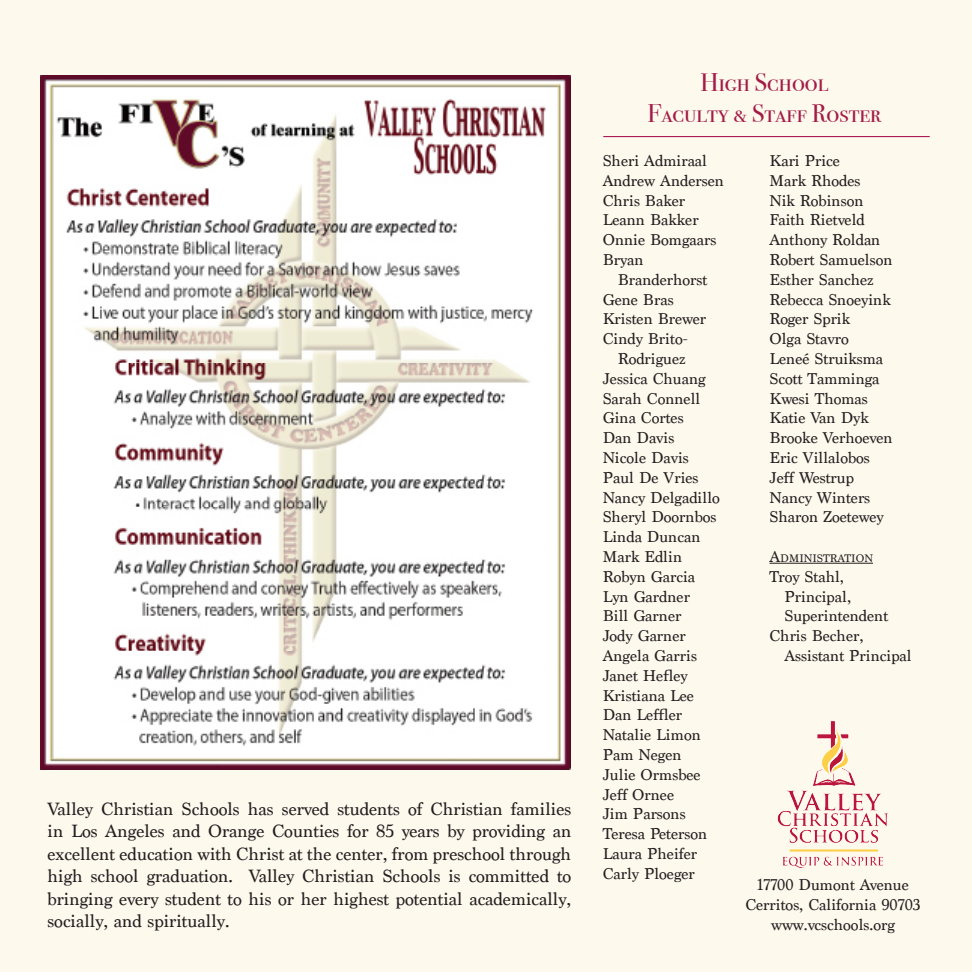
<style>
.page{position:relative;width:972px;height:972px;background:#fef9ed}
.page>*{position:absolute;margin:0;border:0;box-sizing:border-box;transform-origin:0 0}
.t1{font:25.5px "Bodoni Svty Two SCITCTT";color:#a31c48}
.t2{font:18.75px/22.5px "Marion";color:#231f20;text-align:justify}
.t3{font:16.5px/19.8px "Marion";color:#231f20}
.t4{font:11.55px "Marion";color:#231f20}
.s1{font-size:16.5px}
</style>
<div class="page">
<hr style="left:603px;top:136px;width:327px;height:1px;background:#a30146">
<img style="left:777px;top:722px;width:113px;height:148px">
<hr style="left:770px;top:563px;width:103px;height:1px;background:#231f20">
<img style="left:40px;top:75px;width:531px;height:695px">
<p class="t2" style="left:48px;top:798px;width:525px">Valley Christian Schools has served students of Christian families in Los Angeles and Orange Counties for 85 years by providing an excellent education with Christ at the center, from preschool through high school graduation. Valley Christian Schools is committed to bringing every student to his or her highest potential academically, socially, and spiritually.</p>
<p class="t1" style="left:701px;top:67px;width:129px">High School</p>
<p class="t1" style="left:648px;top:98px;width:235px">Faculty &amp; Staff Roster</p>
<p class="t3" style="left:603px;top:151px;width:106px">Sheri Admiraal</p>
<p class="t3" style="left:603px;top:171px;width:123px">Andrew Andersen</p>
<p class="t3" style="left:603px;top:191px;width:84px">Chris Baker</p>
<p class="t3" style="left:603px;top:210px;width:97px">Leann Bakker</p>
<p class="t3" style="left:603px;top:230px;width:115px">Onnie Bomgaars</p>
<p class="t3" style="left:618px;top:250px;width:91px;text-indent:-15px">Bryan<br>Branderhorst</p>
<p class="t3" style="left:603px;top:290px;width:72px">Gene Bras</p>
<p class="t3" style="left:603px;top:309px;width:105px">Kristen Brewer</p>
<p class="t3" style="left:603px;top:329px;width:87px;text-align:right">Cindy Brito-<br>Rodriguez</p>
<p class="t3" style="left:603px;top:369px;width:104px">Jessica Chuang</p>
<p class="t3" style="left:603px;top:389px;width:99px">Sarah Connell</p>
<p class="t3" style="left:603px;top:408px;width:82px">Gina Cortes</p>
<p class="t3" style="left:603px;top:428px;width:73px">Dan Davis</p>
<p class="t3" style="left:603px;top:448px;width:88px">Nicole Davis</p>
<p class="t3" style="left:603px;top:468px;width:97px">Paul De Vries</p>
<p class="t3" style="left:603px;top:488px;width:119px">Nancy Delgadillo</p>
<p class="t3" style="left:603px;top:507px;width:115px">Sheryl Doornbos</p>
<p class="t3" style="left:603px;top:527px;width:99px">Linda Duncan</p>
<p class="t3" style="left:603px;top:547px;width:81px">Mark Edlin</p>
<p class="t3" style="left:603px;top:567px;width:94px">Robyn Garcia</p>
<p class="t3" style="left:603px;top:587px;width:89px">Lyn Gardner</p>
<p class="t3" style="left:603px;top:606px;width:80px">Bill Garner</p>
<p class="t3" style="left:603px;top:626px;width:85px">Jody Garner</p>
<p class="t3" style="left:603px;top:646px;width:96px">Angela Garris</p>
<p class="t3" style="left:603px;top:666px;width:87px">Janet Hefley</p>
<p class="t3" style="left:603px;top:686px;width:93px">Kristiana Lee</p>
<p class="t3" style="left:603px;top:705px;width:81px">Dan Leffler</p>
<p class="t3" style="left:603px;top:725px;width:100px">Natalie Limon</p>
<p class="t3" style="left:603px;top:745px;width:80px">Pam Negen</p>
<p class="t3" style="left:603px;top:765px;width:99px">Julie Ormsbee</p>
<p class="t3" style="left:603px;top:785px;width:73px">Jeff Ornee</p>
<p class="t3" style="left:603px;top:804px;width:85px">Jim Parsons</p>
<p class="t3" style="left:603px;top:824px;width:106px">Teresa Peterson</p>
<p class="t3" style="left:603px;top:844px;width:96px">Laura Pheifer</p>
<p class="t3" style="left:603px;top:864px;width:94px">Carly Ploeger</p>
<p class="t3" style="left:770px;top:151px;width:72px">Kari Price</p>
<p class="t3" style="left:770px;top:171px;width:93px">Mark Rhodes</p>
<p class="t3" style="left:770px;top:191px;width:96px">Nik Robinson</p>
<p class="t3" style="left:770px;top:210px;width:97px">Faith Rietveld</p>
<p class="t3" style="left:770px;top:230px;width:112px">Anthony Roldan</p>
<p class="t3" style="left:770px;top:250px;width:125px">Robert Samuelson</p>
<p class="t3" style="left:770px;top:270px;width:106px">Esther Sanchez</p>
<p class="t3" style="left:770px;top:290px;width:123px">Rebecca Snoeyink</p>
<p class="t3" style="left:770px;top:309px;width:82px">Roger Sprik</p>
<p class="t3" style="left:770px;top:329px;width:81px">Olga Stavro</p>
<p class="t3" style="left:770px;top:349px;width:115px">Leneé Struiksma</p>
<p class="t3" style="left:770px;top:369px;width:112px">Scott Tamminga</p>
<p class="t3" style="left:770px;top:389px;width:100px">Kwesi Thomas</p>
<p class="t3" style="left:770px;top:408px;width:101px">Katie Van Dyk</p>
<p class="t3" style="left:770px;top:428px;width:125px">Brooke Verhoeven</p>
<p class="t3" style="left:770px;top:448px;width:102px">Eric Villalobos</p>
<p class="t3" style="left:770px;top:468px;width:86px">Jeff Westrup</p>
<p class="t3" style="left:770px;top:488px;width:102px">Nancy Winters</p>
<p class="t3" style="left:770px;top:507px;width:116px">Sharon Zoetewey</p>
<p class="t4" style="left:770px;top:551px;width:105px"><span class="s1">A</span>DMINISTRATION</p>
<p class="t3" style="left:770px;top:567px;width:76px">Troy Stahl,</p>
<p class="t3" style="left:784px;top:587px;width:68px">Principal,</p>
<p class="t3" style="left:784px;top:606px;width:105px">Superintendent</p>
<p class="t3" style="left:770px;top:626px;width:96px">Chris Becher,</p>
<p class="t3" style="left:784px;top:646px;width:129px">Assistant Principal</p>
<p class="t3" style="left:757px;top:875px;width:153px">17700 Dumont Avenue</p>
<p class="t3" style="left:745px;top:895px;width:177px">Cerritos, California 90703</p>
<p class="t3" style="left:771px;top:915px;width:125px">www.vcschools.org</p>
</div>
